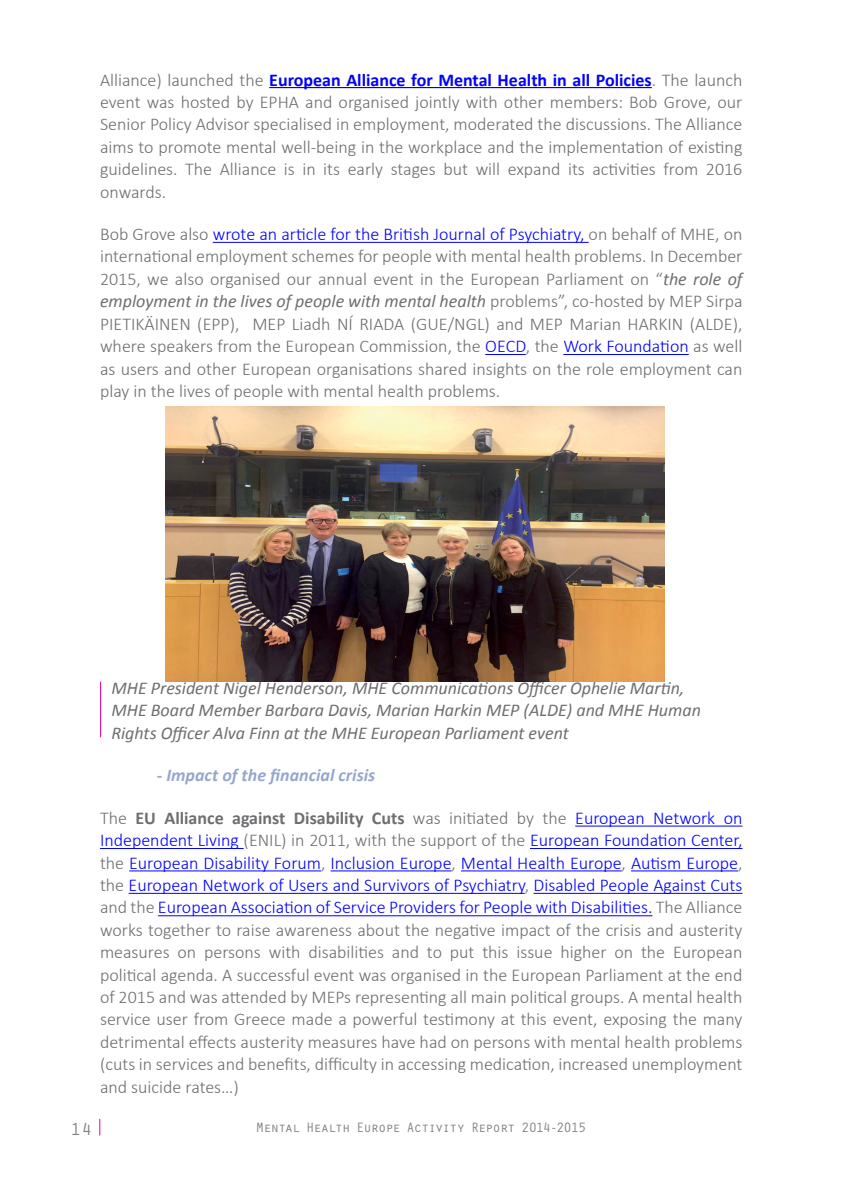
<style>
.page{position:relative;width:842px;height:1191px;background:#fff}
.page>*{position:absolute;margin:0;border:0;box-sizing:border-box;transform-origin:0 0}
.t1{font:300 18px/22.4px "Calibri";color:#6d6e71;text-align:justify}
.t2{font:italic 18px/22.4px "Calibri";color:#6d6e71}
.t3{font:italic 700 18px "Calibri";color:#95a7ce}
.t4{font:18px "Orator Std";color:#808285}
.t5{font:14px "Orator Std";letter-spacing:-.08em;color:#808285}
.s1{font-weight:700;color:#00f}
.s2{color:#00f}
.s3{font-weight:400;font-style:italic}
.s4{font-style:normal}
.s5{font-weight:700}
</style>
<div class="page">
<svg style="left:99px;top:1119px;width:1px;height:16px"></svg>
<hr style="left:269px;top:87px;width:383px;height:1px;background:#00f">
<hr style="left:213px;top:242px;width:376px;height:1px;background:#00f">
<hr style="left:485px;top:354px;width:41px;height:1px;background:#00f">
<hr style="left:563px;top:354px;width:126px;height:1px;background:#00f">
<hr style="left:575px;top:825px;width:167px;height:1px;background:#00f">
<hr style="left:100px;top:848px;width:144px;height:1px;background:#00f">
<hr style="left:530px;top:848px;width:212px;height:1px;background:#00f">
<hr style="left:129px;top:870px;width:192px;height:1px;background:#00f">
<hr style="left:331px;top:870px;width:121px;height:1px;background:#00f">
<hr style="left:461px;top:870px;width:161px;height:1px;background:#00f">
<hr style="left:631px;top:870px;width:107px;height:1px;background:#00f">
<hr style="left:129px;top:893px;width:396px;height:1px;background:#00f">
<hr style="left:534px;top:893px;width:208px;height:1px;background:#00f">
<hr style="left:158px;top:915px;width:494px;height:1px;background:#00f">
<hr style="left:100px;top:681px;width:1px;height:56px;background:#ec008c">
<img style="left:166px;top:406px;width:498px;height:275px">
<p class="t1" style="left:100px;top:68px;width:644px">Alliance) launched the <span class="s1">European Alliance for Mental Health in all Policies</span>. The launch event was hosted by EPHA and organised jointly with other members: Bob Grove, our Senior Policy Advisor specialised in employment, moderated the discussions. The Alliance aims to promote mental well-being in the workplace and the implementation of existing guidelines. The Alliance is in its early stages but will expand its activities from 2016 onwards.</p>
<p class="t1" style="left:100px;top:223px;width:644px">Bob Grove also <span class="s2">wrote an article for the British Journal of Psychiatry,</span> on behalf of MHE, on international employment schemes for people with mental health problems. In December 2015, we also organised our annual event in the European Parliament on “<span class="s3">the role of employment in the lives of people with mental health</span> problems”, co-hosted by MEP Sirpa PIETIKÄINEN (EPP), MEP Liadh NÍ RIADA (GUE/NGL) and MEP Marian HARKIN (ALDE), where speakers from the European Commission, the <span class="s2">OECD</span>, the <span class="s2">Work Foundation</span> as well as users and other European organisations shared insights on the role employment can play in the lives of people with mental health problems.</p>
<p class="t2" style="left:111px;top:676px;width:591px">MHE President Nigel Henderson, MHE Communications Officer Ophelie Martin,<br>MHE Board Member Barbara Davis, Marian Harkin MEP (ALDE) and MHE Human<br>Rights Officer Alva Finn at the MHE European Parliament event</p>
<p class="t3" style="left:157px;top:764px;width:220px"><span class="s4">-</span> Impact of the financial crisis</p>
<p class="t1" style="left:100px;top:806px;width:644px">The <span class="s5">EU Alliance against Disability Cuts</span> was initiated by the <span class="s2">European Network on Independent Living</span> (ENIL) in 2011, with the support of the <span class="s2">European Foundation Center, </span>the <span class="s2">European Disability Forum</span>, <span class="s2">Inclusion Europe</span>, <span class="s2">Mental Health Europe</span>, <span class="s2">Autism Europe</span>, the <span class="s2">European Network of Users and Survivors of Psychiatry</span>, <span class="s2">Disabled People Against Cuts </span>and the <span class="s2">European Association of Service Providers for People with Disabilities.</span> The Alliance works together to raise awareness about the negative impact of the crisis and austerity measures on persons with disabilities and to put this issue higher on the European political agenda. A successful event was organised in the European Parliament at the end of 2015 and was attended by MEPs representing all main political groups. A mental health service user from Greece made a powerful testimony at this event, exposing the many detrimental effects austerity measures have had on persons with mental health problems (cuts in services and benefits, difficulty in accessing medication, increased unemployment and suicide rates…)</p>
<p class="t4" style="left:71px;top:1116px;width:23px">14</p>
<p class="t5" style="left:256px;top:1117px;width:332px">Mental Health Europe Activity Report 2014-2015</p>
</div>
